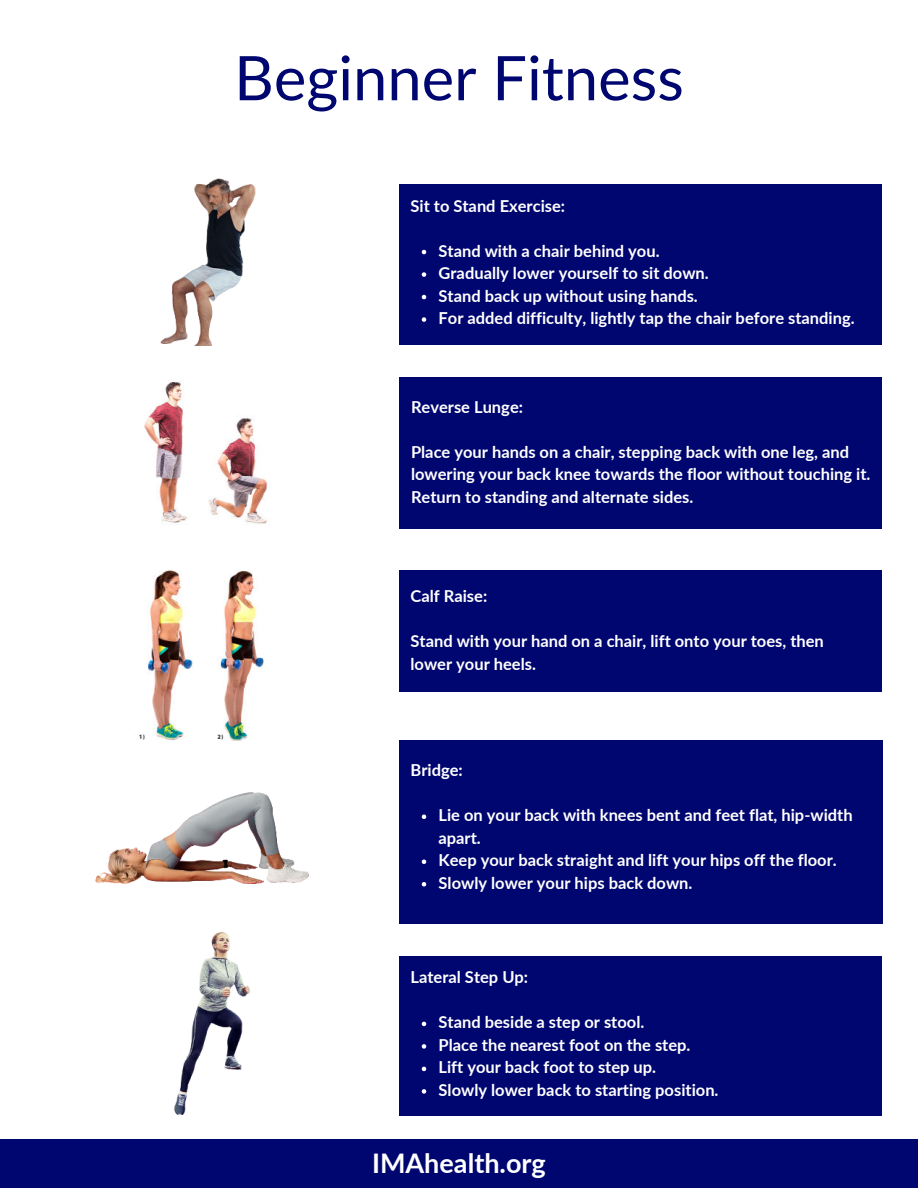
<style>
.page{position:relative;width:918px;height:1188px;background:#fff}
.page>*{position:absolute;margin:0;border:0;box-sizing:border-box;transform-origin:0 0}
.t1{font:61.5px "Lato";color:#00066f}
.t2{font:700 27px "Lato";color:#fff}
.t3{font:700 16.5px/22.5px "Lato";color:#fff}
</style>
<div class="page">
<div style="left:399px;top:185px;width:483px;height:160px;background:#00066f"></div>
<img style="left:160px;top:178px;width:96px;height:167px">
<div style="left:399px;top:378px;width:483px;height:151px;background:#00066f"></div>
<img style="left:144px;top:381px;width:124px;height:143px">
<div style="left:399px;top:571px;width:483px;height:121px;background:#00066f"></div>
<img style="left:139px;top:571px;width:126px;height:169px">
<div style="left:399px;top:740px;width:483px;height:184px;background:#00066f"></div>
<img style="left:101px;top:792px;width:208px;height:82px">
<div style="left:399px;top:956px;width:483px;height:159px;background:#00066f"></div>
<img style="left:95px;top:874px;width:214px;height:241px">
<svg style="left:422px;top:250px;width:4px;height:4px"></svg>
<svg style="left:422px;top:272px;width:4px;height:5px"></svg>
<svg style="left:422px;top:295px;width:4px;height:4px"></svg>
<svg style="left:422px;top:317px;width:4px;height:5px"></svg>
<svg style="left:422px;top:815px;width:4px;height:4px"></svg>
<svg style="left:422px;top:860px;width:4px;height:4px"></svg>
<svg style="left:422px;top:882px;width:4px;height:5px"></svg>
<svg style="left:422px;top:1022px;width:4px;height:4px"></svg>
<svg style="left:422px;top:1044px;width:4px;height:5px"></svg>
<svg style="left:422px;top:1067px;width:4px;height:4px"></svg>
<svg style="left:422px;top:1089px;width:4px;height:5px"></svg>
<div style="left:0;top:1139px;width:918px;height:49px;background:#00066f"></div>
<h1 class="t1" style="left:234px;top:34px;width:451px">Beginner Fitness</h1>
<p class="t3" style="left:411px;top:194px;width:156px">Sit to Stand Exercise:</p>
<p class="t3" style="left:439px;top:239px;width:418px">Stand with a chair behind you.<br>Gradually lower yourself to sit down.<br>Stand back up without using hands.<br>For added difficulty, lightly tap the chair before standing.</p>
<p class="t3" style="left:411px;top:395px;width:114px">Reverse Lunge:</p>
<p class="t3" style="left:411px;top:440px;width:461px">Place your hands on a chair, stepping back with one leg, and lowering your back knee towards the floor without touching it.<br>Return to standing and alternate sides.</p>
<p class="t3" style="left:411px;top:584px;width:78px">Calf Raise:</p>
<p class="t3" style="left:411px;top:629px;width:415px">Stand with your hand on a chair, lift onto your toes, then lower your heels.</p>
<p class="t3" style="left:411px;top:758px;width:54px">Bridge:</p>
<p class="t3" style="left:439px;top:803px;width:416px">Lie on your back with knees bent and feet flat, hip-width apart.<br>Keep your back straight and lift your hips off the floor.<br>Slowly lower your hips back down.</p>
<p class="t3" style="left:411px;top:965px;width:119px">Lateral Step Up:</p>
<p class="t3" style="left:439px;top:1010px;width:282px">Stand beside a step or stool.<br>Place the nearest foot on the step.<br>Lift your back foot to step up.<br>Slowly lower back to starting position.</p>
<h2 class="t2" style="left:372px;top:1144px;width:175px">IMAhealth.org</h2>
</div>
